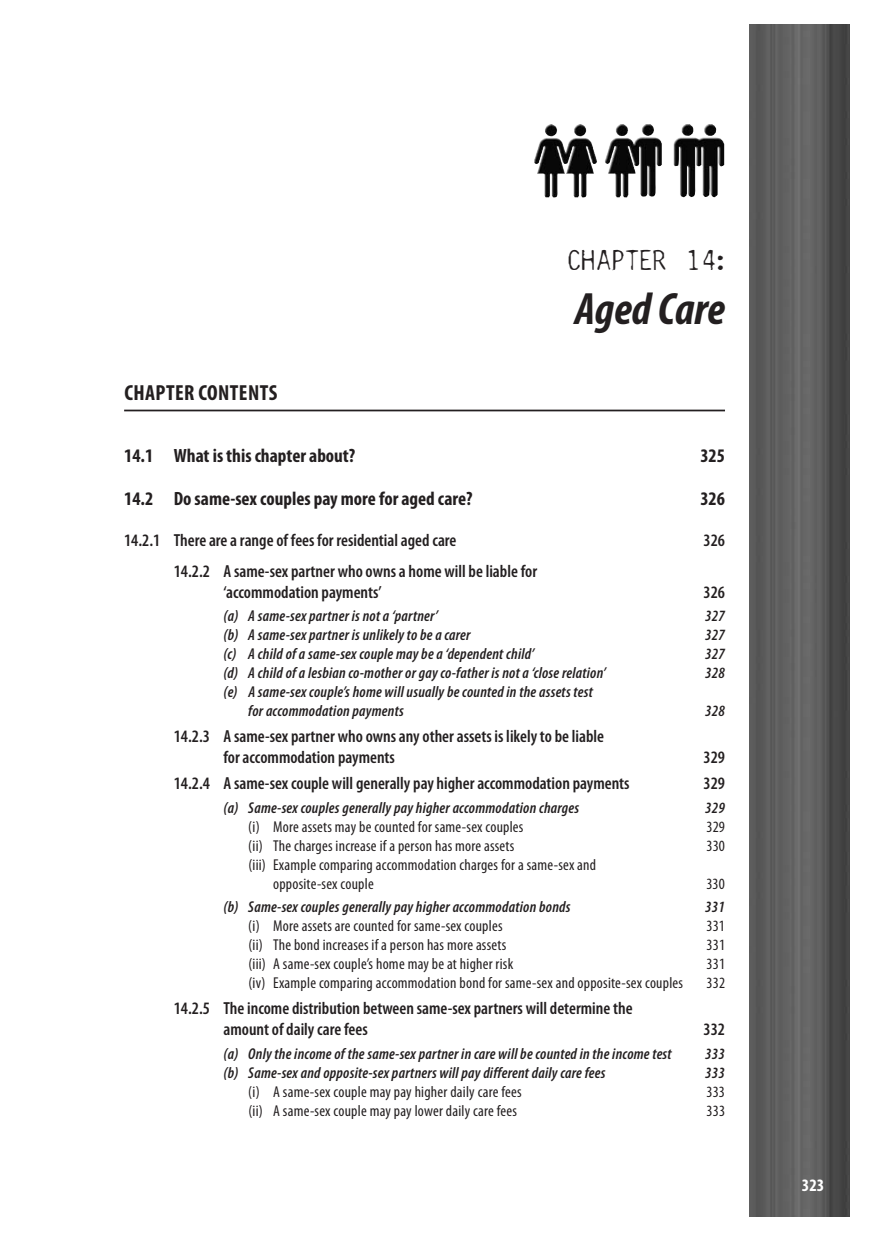
<style>
.page{position:relative;width:874px;height:1241px;background:#fff}
.page>*{position:absolute;margin:0;border:0;box-sizing:border-box;transform-origin:0 0}
.t1{font:italic 700 condensed 45.5px "Myriad Pro";color:#231f20}
.t2{font:26.25px "Carbonated Gothic";color:#231f20}
.t3{font:700 condensed 21.88px "Myriad Pro";color:#231f20}
.t4{font:700 condensed 19.25px "Myriad Pro";color:#231f20}
.t5{font:600 condensed 17.5px/21px "Myriad Pro";color:#231f20}
.t6{font:700 condensed 17.5px "Myriad Pro";color:#fff}
.t7{font:italic 600 condensed 15.75px/18.9px "Myriad Pro";letter-spacing:.015em;color:#231f20}
.t8{font:condensed 15.75px/18.9px "Myriad Pro";letter-spacing:.015em;color:#231f20}
</style>
<div class="page">
<img style="left:749px;top:25px;width:99px;height:1190px">
<img style="left:544px;top:124px;width:172px;height:73px">
<hr style="left:124px;top:409px;width:600px;height:2px;background:#231f20">
<h3 class="t3" style="left:124px;top:378px;width:11px">chapter</h3>
<h3 class="t3" style="left:198px;top:378px;width:31px">contents</h3>
<h2 class="t2" style="left:567px;top:248px;width:158px">CHAPTER 14:</h2>
<h1 class="t1" style="left:574px;top:280px;width:152px">Aged Care</h1>
<p class="t4" style="left:124px;top:443px;width:233px">14.1 What is this chapter about?</p>
<p class="t4" style="left:700px;top:443px;width:26px">325</p>
<p class="t4" style="left:124px;top:486px;width:350px">14.2 Do same-sex couples pay more for aged care?</p>
<p class="t4" style="left:700px;top:486px;width:26px">326</p>
<p class="t5" style="left:124px;top:529px;width:333px">14.2.1 There are a range of fees for residential aged care</p>
<p class="t5" style="left:703px;top:529px;width:23px">326</p>
<p class="t5" style="left:223px;top:560px;width:315px;text-indent:-50px">14.2.2 A same-sex partner who owns a home will be liable for ‘accommodation payments’</p>
<p class="t5" style="left:703px;top:581px;width:23px">326</p>
<p class="t7" style="left:223px;top:606px;width:216px">(a) A same-sex partner is not a ‘partner’</p>
<p class="t7" style="left:704px;top:606px;width:21px">327</p>
<p class="t7" style="left:223px;top:625px;width:248px">(b) A same-sex partner is unlikely to be a carer</p>
<p class="t7" style="left:704px;top:625px;width:21px">327</p>
<p class="t7" style="left:223px;top:644px;width:312px">(c) A child of a same-sex couple may be a ‘dependent child’</p>
<p class="t7" style="left:704px;top:644px;width:21px">327</p>
<p class="t7" style="left:223px;top:663px;width:384px">(d) A child of a lesbian co-mother or gay co-father is not a ‘close relation’</p>
<p class="t7" style="left:704px;top:663px;width:21px">328</p>
<p class="t7" style="left:248px;top:682px;width:346px;text-indent:-25px">(e) A same-sex couple’s home will usually be counted in the assets test for accommodation payments</p>
<p class="t7" style="left:704px;top:701px;width:21px">328</p>
<p class="t5" style="left:223px;top:725px;width:382px;text-indent:-50px">14.2.3 A same-sex partner who owns any other assets is likely to be liable for accommodation payments</p>
<p class="t5" style="left:703px;top:746px;width:23px">329</p>
<p class="t5" style="left:174px;top:772px;width:457px">14.2.4 A same-sex couple will generally pay higher accommodation payments</p>
<p class="t5" style="left:703px;top:772px;width:23px">329</p>
<p class="t7" style="left:223px;top:797px;width:357px">(a) Same-sex couples generally pay higher accommodation charges</p>
<p class="t7" style="left:704px;top:797px;width:21px">329</p>
<p class="t8" style="left:248px;top:816px;width:276px">(i) More assets may be counted for same-sex couples</p>
<p class="t8" style="left:706px;top:816px;width:20px">329</p>
<p class="t8" style="left:248px;top:835px;width:267px">(ii) The charges increase if a person has more assets</p>
<p class="t8" style="left:706px;top:835px;width:20px">330</p>
<p class="t8" style="left:273px;top:854px;width:324px;text-indent:-25px">(iii) Example comparing accommodation charges for a same-sex and opposite-sex couple</p>
<p class="t8" style="left:706px;top:873px;width:20px">330</p>
<p class="t7" style="left:223px;top:897px;width:348px">(b) Same-sex couples generally pay higher accommodation bonds</p>
<p class="t7" style="left:704px;top:897px;width:21px">331</p>
<p class="t8" style="left:248px;top:916px;width:256px">(i) More assets are counted for same-sex couples</p>
<p class="t8" style="left:706px;top:916px;width:20px">331</p>
<p class="t8" style="left:248px;top:935px;width:259px">(ii) The bond increases if a person has more assets</p>
<p class="t8" style="left:706px;top:935px;width:20px">331</p>
<p class="t8" style="left:248px;top:954px;width:266px">(iii) A same-sex couple’s home may be at higher risk</p>
<p class="t8" style="left:706px;top:954px;width:20px">331</p>
<p class="t8" style="left:248px;top:973px;width:436px">(iv) Example comparing accommodation bond for same-sex and opposite-sex couples</p>
<p class="t8" style="left:706px;top:973px;width:20px">332</p>
<p class="t5" style="left:223px;top:997px;width:410px;text-indent:-50px">14.2.5 The income distribution between same-sex partners will determine the amount of daily care fees</p>
<p class="t5" style="left:703px;top:1018px;width:23px">332</p>
<p class="t7" style="left:223px;top:1043px;width:449px">(a) Only the income of the same-sex partner in care will be counted in the income test</p>
<p class="t7" style="left:704px;top:1043px;width:21px">333</p>
<p class="t7" style="left:223px;top:1062px;width:383px">(b) Same-sex and opposite-sex partners will pay different daily care fees</p>
<p class="t7" style="left:704px;top:1062px;width:21px">333</p>
<p class="t8" style="left:248px;top:1081px;width:274px">(i) A same-sex couple may pay higher daily care fees</p>
<p class="t8" style="left:706px;top:1081px;width:20px">333</p>
<p class="t8" style="left:248px;top:1100px;width:270px">(ii) A same-sex couple may pay lower daily care fees</p>
<p class="t8" style="left:706px;top:1100px;width:20px">333</p>
<p class="t6" style="left:801px;top:1174px;width:24px">323</p>
</div>
